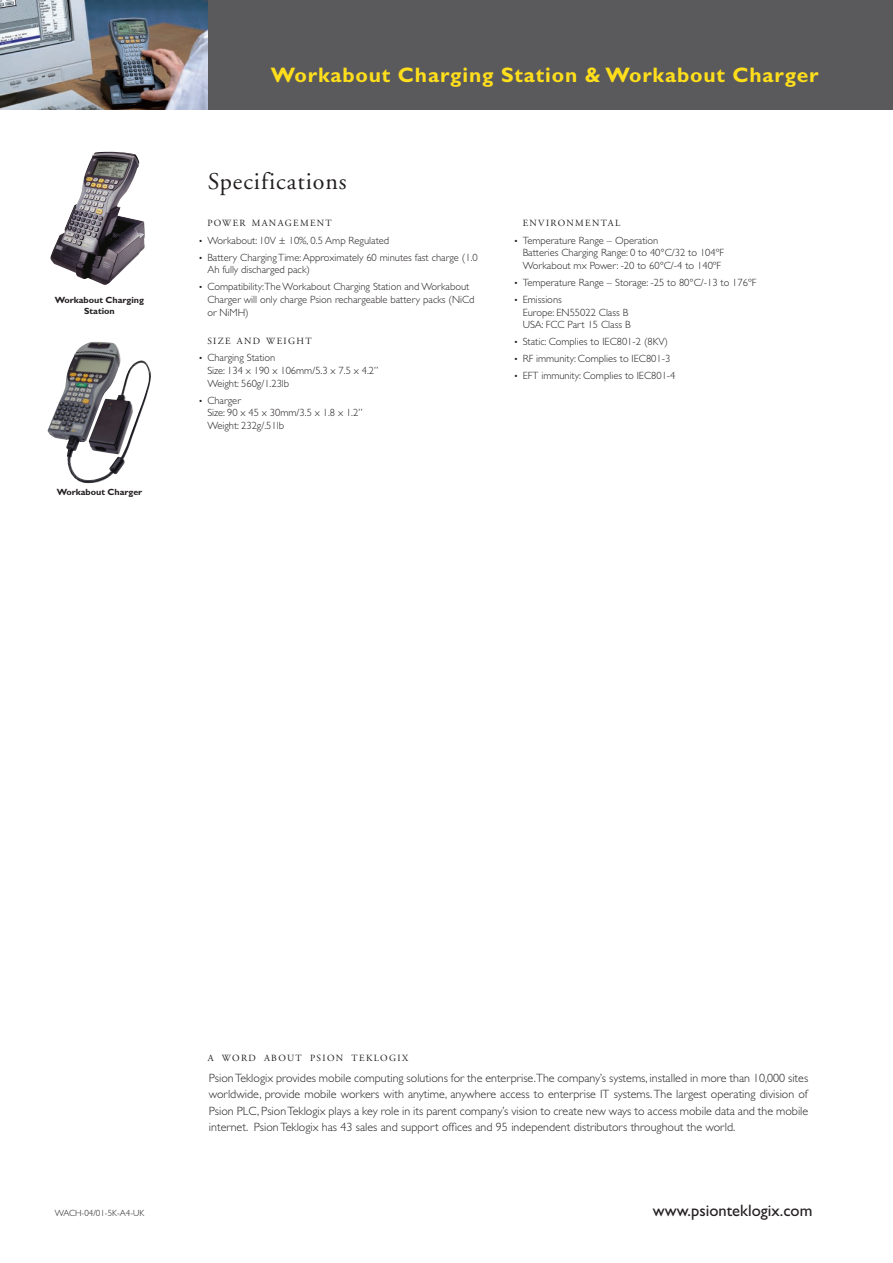
<style>
.page{position:relative;width:893px;height:1263px;background:#fff}
.page>*{position:absolute;margin:0;border:0;box-sizing:border-box;transform-origin:0 0}
.t1{font:24px "Adobe Garamond";letter-spacing:.04em;color:#231f20}
.t2{font:700 21px "Gill Sans";letter-spacing:.04em;color:#ffdf1b}
.t3{font:16.5px "Gill Sans";color:#231f20}
.t4{font:300 12px/16.5px "Gill Sans";color:#231f20;text-align:justify}
.t5{font:300 10.5px/12.6px "Gill Sans";color:#231f20}
.t6{font:9.45px "Adobe Garamond";letter-spacing:.145em;color:#231f20}
.t7{font:700 9px/10.8px "Gill Sans";color:#231f20;text-align:center}
.t8{font:300 9px "Gill Sans";color:#231f20}
.s1{font-size:9px}
</style>
<div class="page">
<img style="left:50px;top:151px;width:95px;height:134px">
<div style="left:0;top:0;width:893px;height:109px;background:#5a5a5d"></div>
<img style="left:0;top:0;width:208px;height:109px">
<img style="left:47px;top:342px;width:104px;height:141px">
<p class="t7" style="left:55px;top:294px;width:91px">Workabout Charging<br>Station</p>
<p class="t7" style="left:57px;top:487px;width:87px">Workabout Charger</p>
<p class="t2" style="left:271px;top:63px;width:549px">Workabout Charging Station &amp; Workabout Charger</p>
<p class="t1" style="left:208px;top:167px;width:141px">Specifications</p>
<p class="t6" style="left:207px;top:218px;width:126px">POWER MANAGEMENT</p>
<p class="t5" style="left:198px;top:234px;width:192px"><span class="s1">•</span> Workabout: 10V ± 10%, 0.5 Amp Regulated</p>
<p class="t5" style="left:207px;top:251px;width:272px;text-indent:-9px"><span class="s1">•</span> Battery Charging Time: Approximately 60 minutes fast charge (1.0<br>Ah fully discharged pack)</p>
<p class="t5" style="left:207px;top:280px;width:269px;text-indent:-9px"><span class="s1">•</span> Compatibility: The Workabout Charging Station and Workabout<br>Charger will only charge Psion rechargeable battery packs (NiCd or NiMH)</p>
<p class="t6" style="left:207px;top:336px;width:106px">SIZE AND WEIGHT</p>
<p class="t5" style="left:207px;top:351px;width:172px;text-indent:-9px"><span class="s1">•</span> Charging Station<br>Size: 134 x 190 x 106mm/5.3 x 7.5 x 4.2”<br>Weight: 560g/1.23lb</p>
<p class="t5" style="left:207px;top:394px;width:157px;text-indent:-9px"><span class="s1">•</span> Charger<br>Size: 90 x 45 x 30mm/3.5 x 1.8 x 1.2”<br>Weight: 232g/.51lb</p>
<p class="t6" style="left:523px;top:218px;width:99px">ENVIRONMENTAL</p>
<p class="t5" style="left:523px;top:234px;width:203px;text-indent:-9px"><span class="s1">•</span> Temperature Range – Operation<br>Batteries Charging Range: 0 to 40°C/32 to 104ºF<br>Workabout mx Power: -20 to 60°C/-4 to 140ºF</p>
<p class="t5" style="left:514px;top:276px;width:244px"><span class="s1">•</span> Temperature Range – Storage: -25 to 80°C/-13 to 176ºF</p>
<p class="t5" style="left:523px;top:293px;width:109px;text-indent:-9px"><span class="s1">•</span> Emissions<br>Europe: EN55022 Class B<br>USA: FCC Part 15 Class B</p>
<p class="t5" style="left:514px;top:335px;width:156px"><span class="s1">•</span> Static: Complies to IEC801-2 (8KV)</p>
<p class="t5" style="left:514px;top:352px;width:158px"><span class="s1">•</span> RF immunity: Complies to IEC801-3</p>
<p class="t5" style="left:514px;top:369px;width:163px"><span class="s1">•</span> EFT immunity: Complies to IEC801-4</p>
<p class="t8" style="left:55px;top:1208px;width:91px">WACH-04/01-5K-A4-UK</p>
<p class="t6" style="left:208px;top:1052px;width:202px">A WORD ABOUT PSION TEKLOGIX</p>
<p class="t4" style="left:209px;top:1069px;width:601px">Psion Teklogix provides mobile computing solutions for the enterprise. The company’s systems, installed in more than 10,000 sites worldwide, provide mobile workers with anytime, anywhere access to enterprise IT systems. The largest operating division of Psion PLC, Psion Teklogix plays a key role in its parent company’s vision to create new ways to access mobile data and the mobile internet. Psion Teklogix has 43 sales and support offices and 95 independent distributors throughout the world.</p>
<p class="t3" style="left:653px;top:1201px;width:161px">www.psionteklogix.com</p>
</div>
